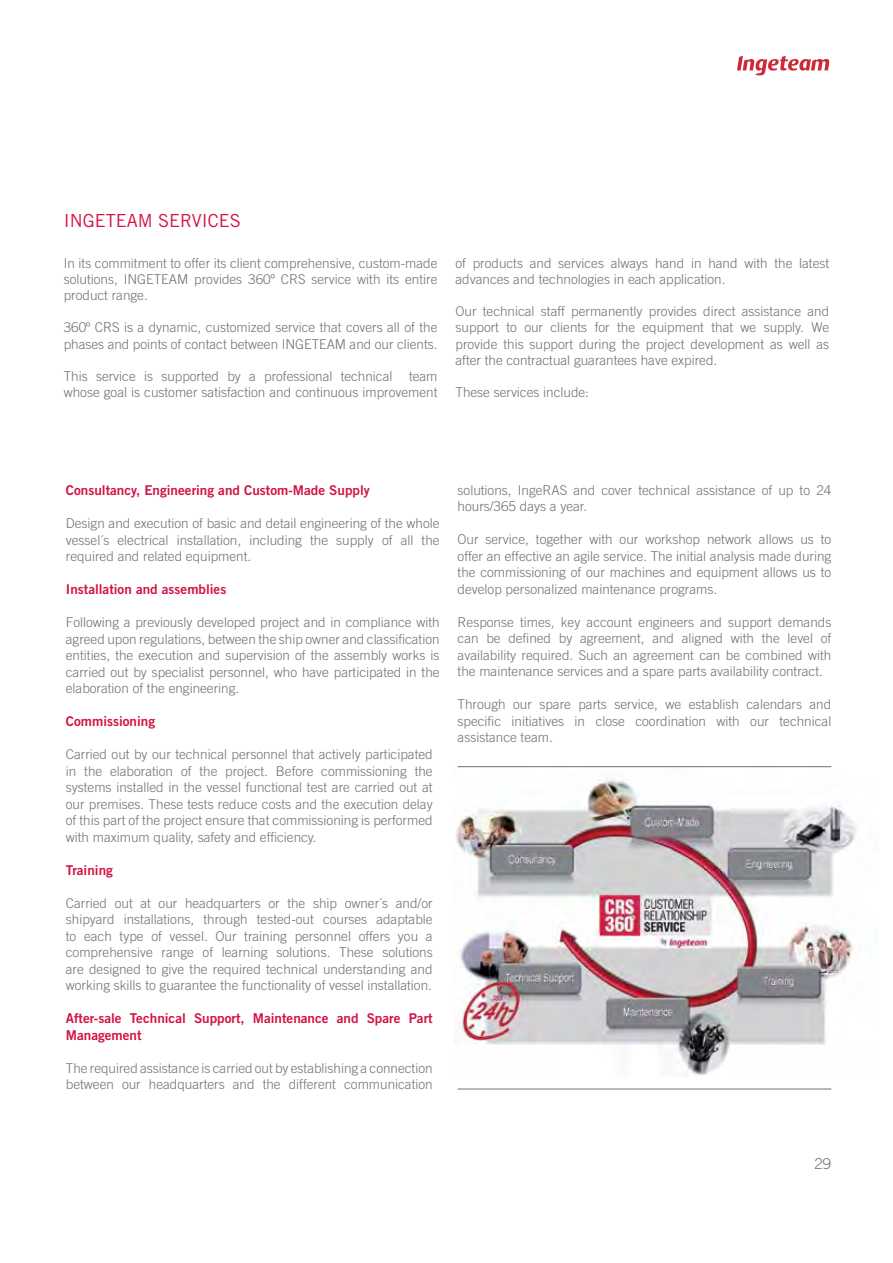
<style>
.page{position:relative;width:893px;height:1263px;background:#fff}
.page>*{position:absolute;margin:0;border:0;box-sizing:border-box;transform-origin:0 0}
.t1{font:18px "Trade Gothic";color:#d31245}
.t2{font:300 15px "Trade Gothic";color:#717073}
.t3{font:300 13.5px/16.5px "Trade Gothic";color:#717073;text-align:justify}
.t4{font:13.5px/16.5px "Trade Gothic Bold Two";color:#d31245}
</style>
<div class="page">
<img style="left:454px;top:767px;width:402px;height:309px">
<hr style="left:458px;top:766px;width:373px;height:1px;background:#717073">
<hr style="left:458px;top:1089px;width:373px;height:1px;background:#717073">
<svg style="left:737px;top:56px;width:92px;height:19px"></svg>
<h1 class="t1" style="left:64px;top:209px;width:179px">INGETEAM SERVICES</h1>
<p class="t3" style="left:64px;top:254px;width:375px">In its commitment to offer its client comprehensive, custom-made solutions, INGETEAM provides 360º CRS service with its entire product range.</p>
<p class="t3" style="left:64px;top:319px;width:375px">360º CRS is a dynamic, customized service that covers all of the phases and points of contact between INGETEAM and our clients.</p>
<p class="t3" style="left:64px;top:368px;width:375px">This service is supported by a professional technical team whose goal is customer satisfaction and continuous improvement</p>
<p class="t3" style="left:455px;top:254px;width:375px">of products and services always hand in hand with the latest advances and technologies in each application.</p>
<p class="t3" style="left:455px;top:303px;width:375px">Our technical staff permanently provides direct assistance and support to our clients for the equipment that we supply. We provide this support during the project development as well as after the contractual guarantees have expired.</p>
<p class="t3" style="left:455px;top:384px;width:135px">These services include:</p>
<p class="t4" style="left:66px;top:482px;width:305px">Consultancy, Engineering and Custom-Made Supply</p>
<p class="t3" style="left:66px;top:515px;width:375px">Design and execution of basic and detail engineering of the whole vessel´s electrical installation, including the supply of all the required and related equipment.</p>
<p class="t4" style="left:66px;top:581px;width:162px">Installation and assemblies</p>
<p class="t3" style="left:66px;top:614px;width:375px">Following a previously developed project and in compliance with agreed upon regulations, between the ship owner and classification entities, the execution and supervision of the assembly works is carried out by specialist personnel, who have participated in the elaboration of the engineering.</p>
<p class="t4" style="left:66px;top:713px;width:91px">Commissioning</p>
<p class="t3" style="left:66px;top:746px;width:368px">Carried out by our technical personnel that actively participated in the elaboration of the project. Before commissioning the systems installed in the vessel functional test are carried out at our premises. These tests reduce costs and the execution delay of this part of the project ensure that commissioning is performed with maximum quality, safety and efficiency.</p>
<p class="t4" style="left:66px;top:861px;width:49px">Training</p>
<p class="t3" style="left:66px;top:894px;width:368px">Carried out at our headquarters or the ship owner´s and/or shipyard installations, through tested-out courses adaptable to each type of vessel. Our training personnel offers you a comprehensive range of learning solutions. These solutions are designed to give the required technical understanding and working skills to guarantee the functionality of vessel installation.</p>
<p class="t4" style="left:66px;top:1010px;width:368px">After-sale Technical Support, Maintenance and Spare Part<br>Management</p>
<p class="t3" style="left:66px;top:1059px;width:368px">The required assistance is carried out by establishing a connection between our headquarters and the different communication</p>
<p class="t3" style="left:458px;top:482px;width:375px">solutions, IngeRAS and cover technical assistance of up to 24 hours/365 days a year.</p>
<p class="t3" style="left:458px;top:531px;width:375px">Our service, together with our workshop network allows us to offer an effective an agile service. The initial analysis made during the commissioning of our machines and equipment allows us to develop personalized maintenance programs.</p>
<p class="t3" style="left:458px;top:614px;width:375px">Response times, key account engineers and support demands can be defined by agreement, and aligned with the level of availability required. Such an agreement can be combined with the maintenance services and a spare parts availability contract.</p>
<p class="t3" style="left:458px;top:696px;width:375px">Through our spare parts service, we establish calendars and specific initiatives in close coordination with our technical assistance team.</p>
<p class="t2" style="left:815px;top:1154px;width:18px">29</p>
</div>
